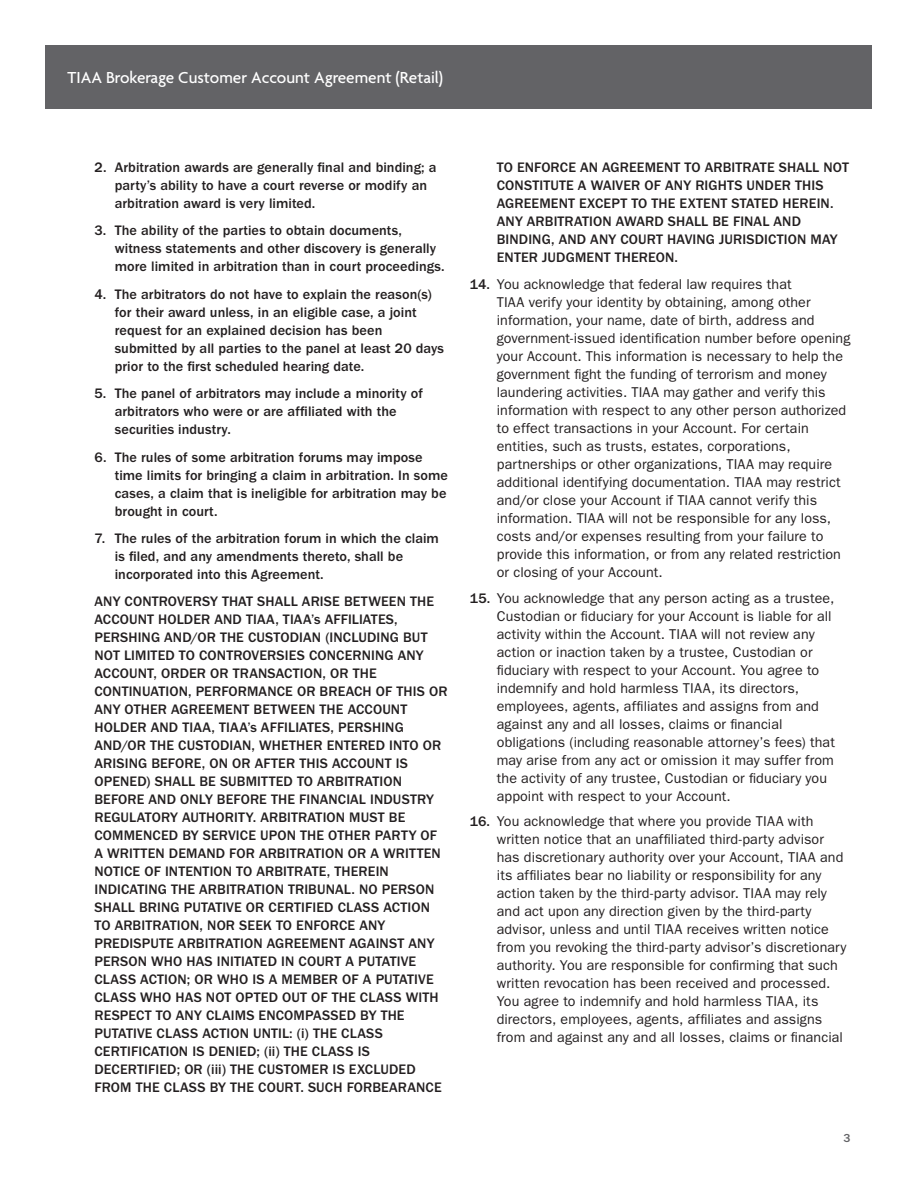
<style>
.page{position:relative;width:918px;height:1188px;background:#fff}
.page>*{position:absolute;margin:0;border:0;box-sizing:border-box;transform-origin:0 0}
.t1{font:500 17.25px "Agenda";color:#fff}
.t2{font:500 14.25px/18px "ITC Franklin Gothic Std";letter-spacing:.01em;color:#231f20}
.t3{font:14.25px/18px "ITC Franklin Gothic Std";letter-spacing:.005em;color:#231f20}
.t4{font:500 12px "ITC Franklin Gothic Std";color:#636366}
.s1{font-weight:500}
</style>
<div class="page">
<div style="left:46px;top:46px;width:826px;height:63px;background:#636366"></div>
<p class="t1" style="left:68px;top:68px;width:377px">TIAA Brokerage Customer Account Agreement (Retail)</p>
<p class="t2" style="left:115px;top:158px;width:323px;text-indent:-20px">2. Arbitration awards are generally final and binding; a party’s ability to have a court reverse or modify an arbitration award is very limited.</p>
<p class="t2" style="left:115px;top:222px;width:331px;text-indent:-20px">3. The ability of the parties to obtain documents, witness statements and other discovery is generally more limited in arbitration than in court proceedings.</p>
<p class="t2" style="left:115px;top:285px;width:331px;text-indent:-20px">4. The arbitrators do not have to explain the reason(s) for their award unless, in an eligible case, a joint request for an explained decision has been submitted by all parties to the panel at least 20 days prior to the first scheduled hearing date.</p>
<p class="t2" style="left:115px;top:385px;width:310px;text-indent:-20px">5. The panel of arbitrators may include a minority of arbitrators who were or are affiliated with the securities industry.</p>
<p class="t2" style="left:115px;top:448px;width:335px;text-indent:-20px">6. The rules of some arbitration forums may impose time limits for bringing a claim in arbitration. In some cases, a claim that is ineligible for arbitration may be brought in court.</p>
<p class="t2" style="left:115px;top:529px;width:326px;text-indent:-20px">7. The rules of the arbitration forum in which the claim is filed, and any amendments thereto, shall be incorporated into this Agreement.</p>
<p class="t2" style="left:94px;top:593px;width:355px">ANY CONTROVERSY THAT SHALL ARISE BETWEEN THE ACCOUNT HOLDER AND TIAA, TIAA’s AFFILIATES, PERSHING AND/OR THE CUSTODIAN (INCLUDING BUT NOT LIMITED TO CONTROVERSIES CONCERNING ANY ACCOUNT, ORDER OR TRANSACTION, OR THE CONTINUATION, PERFORMANCE OR BREACH OF THIS OR ANY OTHER AGREEMENT BETWEEN THE ACCOUNT HOLDER AND TIAA, TIAA’s AFFILIATES, PERSHING AND/OR THE CUSTODIAN, WHETHER ENTERED INTO OR ARISING BEFORE, ON OR AFTER THIS ACCOUNT IS OPENED) SHALL BE SUBMITTED TO ARBITRATION BEFORE AND ONLY BEFORE THE FINANCIAL INDUSTRY REGULATORY AUTHORITY. ARBITRATION MUST BE COMMENCED BY SERVICE UPON THE OTHER PARTY OF A WRITTEN DEMAND FOR ARBITRATION OR A WRITTEN NOTICE OF INTENTION TO ARBITRATE, THEREIN INDICATING THE ARBITRATION TRIBUNAL. NO PERSON SHALL BRING PUTATIVE OR CERTIFIED CLASS ACTION TO ARBITRATION, NOR SEEK TO ENFORCE ANY PREDISPUTE ARBITRATION AGREEMENT AGAINST ANY PERSON WHO HAS INITIATED IN COURT A PUTATIVE CLASS ACTION; OR WHO IS A MEMBER OF A PUTATIVE CLASS WHO HAS NOT OPTED OUT OF THE CLASS WITH RESPECT TO ANY CLAIMS ENCOMPASSED BY THE PUTATIVE CLASS ACTION UNTIL: (i) THE CLASS CERTIFICATION IS DENIED; (ii) THE CLASS IS DECERTIFIED; OR (iii) THE CUSTOMER IS EXCLUDED FROM THE CLASS BY THE COURT. SUCH FORBEARANCE</p>
<p class="t2" style="left:497px;top:158px;width:354px">TO ENFORCE AN AGREEMENT TO ARBITRATE SHALL NOT CONSTITUTE A WAIVER OF ANY RIGHTS UNDER THIS AGREEMENT EXCEPT TO THE EXTENT STATED HEREIN.<br>ANY ARBITRATION AWARD SHALL BE FINAL AND BINDING, AND ANY COURT HAVING JURISDICTION MAY ENTER JUDGMENT THEREON.</p>
<p class="t3" style="left:497px;top:275px;width:355px;text-indent:-27px"><span class="s1">14.</span> You acknowledge that federal law requires that<br>TIAA verify your identity by obtaining, among other information, your name, date of birth, address and government-issued identification number before opening your Account. This information is necessary to help the government fight the funding of terrorism and money laundering activities. TIAA may gather and verify this information with respect to any other person authorized to effect transactions in your Account. For certain entities, such as trusts, estates, corporations, partnerships or other organizations, TIAA may require additional identifying documentation. TIAA may restrict and/or close your Account if TIAA cannot verify this information. TIAA will not be responsible for any loss, costs and/or expenses resulting from your failure to provide this information, or from any related restriction or closing of your Account.</p>
<p class="t3" style="left:497px;top:589px;width:340px;text-indent:-27px"><span class="s1">15.</span> You acknowledge that any person acting as a trustee, Custodian or fiduciary for your Account is liable for all activity within the Account. TIAA will not review any action or inaction taken by a trustee, Custodian or fiduciary with respect to your Account. You agree to indemnify and hold harmless TIAA, its directors, employees, agents, affiliates and assigns from and against any and all losses, claims or financial obligations (including reasonable attorney’s fees) that may arise from any act or omission it may suffer from the activity of any trustee, Custodian or fiduciary you appoint with respect to your Account.</p>
<p class="t3" style="left:497px;top:812px;width:351px;text-indent:-27px"><span class="s1">16.</span> You acknowledge that where you provide TIAA with written notice that an unaffiliated third-party advisor has discretionary authority over your Account, TIAA and its affiliates bear no liability or responsibility for any action taken by the third-party advisor. TIAA may rely and act upon any direction given by the third-party advisor, unless and until TIAA receives written notice from you revoking the third-party advisor’s discretionary authority. You are responsible for confirming that such written revocation has been received and processed.<br>You agree to indemnify and hold harmless TIAA, its directors, employees, agents, affiliates and assigns from and against any and all losses, claims or financial</p>
<p class="t4" style="left:843px;top:1131px;width:9px">3</p>
</div>
